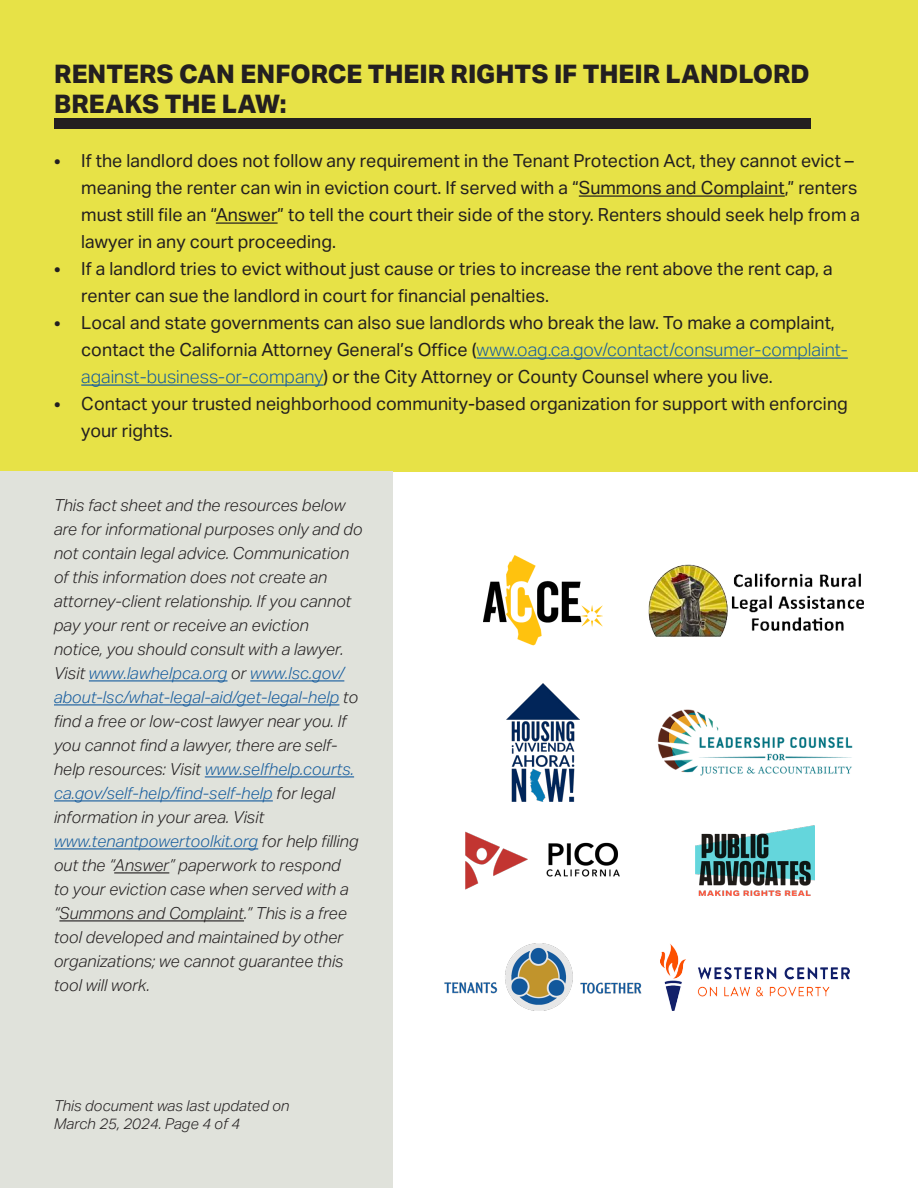
<style>
.page{position:relative;width:918px;height:1188px;background:#fff}
.page>*{position:absolute;margin:0;border:0;box-sizing:border-box;transform-origin:0 0}
.t1{font:800 25.5px/30.6px "Aktiv Grotesk";color:#231f20}
.t2{font:18px/27px "Aktiv Grotesk";color:#231f20}
.t3{font:italic 300 16.5px/24px "Aktiv Grotesk";color:#231f20}
.t4{font:italic 300 15px/18px "Aktiv Grotesk";color:#231f20}
.s1{font-weight:300;color:#175d9e}
.s2{color:#175d9e}
</style>
<div class="page">
<div style="left:0;top:0;width:918px;height:472px;background:#e7e247"></div>
<hr style="left:579px;top:195px;width:206px;height:2px;background:#231f20">
<hr style="left:216px;top:222px;width:62px;height:2px;background:#231f20">
<hr style="left:477px;top:357px;width:371px;height:2px;background:#175d9e">
<hr style="left:81px;top:384px;width:242px;height:2px;background:#175d9e">
<div style="left:54px;top:118px;width:757px;height:11px;background:#231f20"></div>
<img style="left:465px;top:831px;width:155px;height:59px">
<img style="left:657px;top:709px;width:196px;height:67px">
<img style="left:695px;top:825px;width:119px;height:71px">
<img style="left:660px;top:944px;width:189px;height:67px">
<img style="left:648px;top:564px;width:216px;height:72px">
<img style="left:507px;top:683px;width:72px;height:118px">
<img style="left:484px;top:555px;width:118px;height:91px">
<img style="left:445px;top:943px;width:196px;height:68px">
<div style="left:0;top:472px;width:392px;height:716px;background:#e0e2db"></div>
<hr style="left:89px;top:680px;width:139px;height:1px;background:#175d9e">
<hr style="left:250px;top:680px;width:94px;height:1px;background:#175d9e">
<hr style="left:54px;top:704px;width:285px;height:1px;background:#175d9e">
<hr style="left:205px;top:776px;width:149px;height:1px;background:#175d9e">
<hr style="left:54px;top:800px;width:219px;height:1px;background:#175d9e">
<hr style="left:54px;top:848px;width:204px;height:1px;background:#175d9e">
<hr style="left:114px;top:872px;width:55px;height:1px;background:#231f20">
<hr style="left:59px;top:920px;width:185px;height:1px;background:#231f20">
<h1 class="t1" style="left:54px;top:59px;width:757px">RENTERS CAN ENFORCE THEIR RIGHTS IF THEIR LANDLORD<br>BREAKS THE LAW:</h1>
<p class="t2" style="left:81px;top:148px;width:781px;text-indent:-27px">• If the landlord does not follow any requirement in the Tenant Protection Act, they cannot evict – meaning the renter can win in eviction court. If served with a “Summons and Complaint,” renters must still file an “Answer” to tell the court their side of the story. Renters should seek help from a lawyer in any court proceeding.</p>
<p class="t2" style="left:81px;top:256px;width:753px;text-indent:-27px">• If a landlord tries to evict without just cause or tries to increase the rent above the rent cap, a renter can sue the landlord in court for financial penalties.</p>
<p class="t2" style="left:81px;top:310px;width:768px;text-indent:-27px">• Local and state governments can also sue landlords who break the law. To make a complaint, contact the California Attorney General’s Office (<span class="s1">www.oag.ca.gov/contact/consumer-complaint&shy;against-business-or-company</span>) or the City Attorney or County Counsel where you live.</p>
<p class="t2" style="left:81px;top:391px;width:768px;text-indent:-27px">• Contact your trusted neighborhood community-based organization for support with enforcing your rights.</p>
<p class="t3" style="left:54px;top:494px;width:310px">This fact sheet and the resources below are for informational purposes only and do not contain legal advice. Communication of this information does not create an attorney-client relationship. If you cannot pay your rent or receive an eviction<br>notice, you should consult with a lawyer.<br>Visit <span class="s2">www.lawhelpca.org</span> or <span class="s2">www.lsc.gov/ about-lsc/what-legal-aid/get-legal-help</span> to find a free or low-cost lawyer near you. If you cannot find a lawyer, there are self&shy;help resources: Visit <span class="s2">www.selfhelp.courts. ca.gov/self-help/find-self-help</span> for legal information in your area. Visit <span class="s2">www.tenantpowertoolkit.org</span> for help filling out the “Answer” paperwork to respond<br>to your eviction case when served with a “Summons and Complaint.” This is a free tool developed and maintained by other organizations; we cannot guarantee this tool will work.</p>
<p class="t4" style="left:54px;top:1097px;width:237px">This document was last updated on<br>March 25, 2024. Page 4 of 4</p>
</div>
